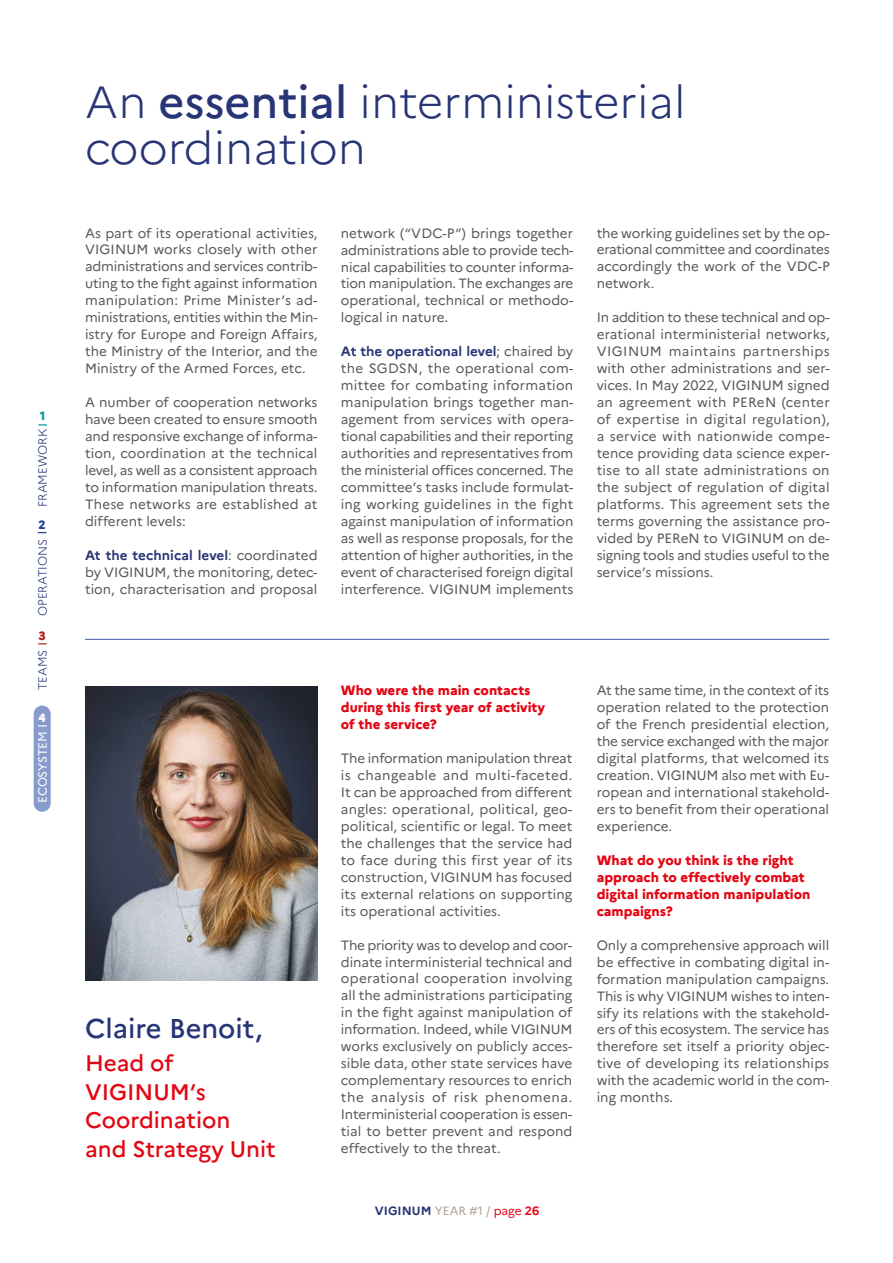
<style>
.page{position:relative;width:893px;height:1263px;background:#fff}
.page>*{position:absolute;margin:0;border:0;box-sizing:border-box;transform-origin:0 0}
.t1{font:300 45px/46.5px "Marianne";color:#273475}
.t2{font:500 27.15px "Marianne";color:#273475}
.t3{font:500 22.5px/28.5px "Marianne";color:#e30613}
.t4{font:13.5px/17px "Marianne";color:#575756;text-align:justify}
.t5{font:800 13.5px/17px "Marianne";color:#e30613}
.t6{font:300 12px "Marianne";color:#273475}
.t7{font:700 12px "Marianne";color:#273475}
.t8{font:12px "Marianne";letter-spacing:-.015em;color:#fff}
.t9{font:800 12px "Marianne";color:#1d3d91}
.t10{font:800 12px "Marianne";color:#af201f}
.t11{font:800 12px "Marianne";color:#fff}
.t12{font:800 12px "Marianne";color:#00939c}
.s1{font-weight:500}
.s2{font-weight:700;color:#273475}
.s3{font-weight:400;color:#b0a096}
.s4{font-weight:400;color:#e30613}
.s5{color:#e30613}
</style>
<div class="page">
<hr style="left:85px;top:639px;width:744px;height:1px;background:#3e57a3">
<img style="left:85px;top:686px;width:232px;height:294px">
<div style="left:34px;top:705px;width:17px;height:107px;background:#879ccd;border-radius:9px"></div>
<p class="t12" style="left:40px;top:409px;width:7px">1</p>
<p class="t6" style="left:35px;top:507px;width:80px;rotate:-90deg">FRAMEWORK</p>
<p class="t9" style="left:39px;top:517px;width:9px">2</p>
<p class="t6" style="left:35px;top:616px;width:79px;rotate:-90deg">OPERATIONS</p>
<p class="t10" style="left:39px;top:629px;width:9px">3</p>
<p class="t6" style="left:35px;top:690px;width:42px;rotate:-90deg">TEAMS</p>
<p class="t11" style="left:39px;top:711px;width:9px">4</p>
<p class="t8" style="left:35px;top:803px;width:73px;rotate:-90deg">ECOSYSTEM</p>
<h1 class="t1" style="left:85px;top:79px;width:602px">An <span class="s1">essential</span> interministerial coordination</h1>
<p class="t4" style="left:85px;top:224px;width:234px">As part of its operational activities, VIGINUM works closely with other administrations and services contrib&shy;uting to the fight against information manipulation: Prime Minister’s ad&shy;ministrations, entities within the Min&shy;istry for Europe and Foreign Affairs, the Ministry of the Interior, and the Ministry of the Armed Forces, etc.</p>
<p class="t4" style="left:85px;top:394px;width:234px">A number of cooperation networks have been created to ensure smooth and responsive exchange of informa&shy;tion, coordination at the technical level, as well as a consistent approach to information manipulation threats.<br>These networks are established at different levels:</p>
<p class="t4" style="left:85px;top:546px;width:234px"><span class="s2">At the technical level</span>: coordinated by VIGINUM, the monitoring, detec&shy;tion, characterisation and proposal</p>
<p class="t4" style="left:341px;top:224px;width:234px">network (“VDC-P”) brings together administrations able to provide tech&shy;nical capabilities to counter informa&shy;tion manipulation. The exchanges are operational, technical or methodo&shy;logical in nature.</p>
<p class="t4" style="left:341px;top:343px;width:234px"><span class="s2">At the operational level</span>; chaired by the SGDSN, the operational com&shy;mittee for combating information manipulation brings together man&shy;agement from services with opera&shy;tional capabilities and their reporting authorities and representatives from the ministerial offices concerned. The committee’s tasks include formulat&shy;ing working guidelines in the fight against manipulation of information as well as response proposals, for the attention of higher authorities, in the event of characterised foreign digital interference. VIGINUM implements</p>
<p class="t4" style="left:597px;top:224px;width:234px">the working guidelines set by the op&shy;erational committee and coordinates accordingly the work of the VDC-P network.</p>
<p class="t4" style="left:597px;top:309px;width:235px">In addition to these technical and op&shy;erational interministerial networks, VIGINUM maintains partnerships with other administrations and ser&shy;vices. In May 2022, VIGINUM signed an agreement with PEReN (center of expertise in digital regulation), a service with nationwide compe&shy;tence providing data science exper&shy;tise to all state administrations on the subject of regulation of digital platforms. This agreement sets the terms governing the assistance pro&shy;vided by PEReN to VIGINUM on de&shy;signing tools and studies useful to the service’s missions.</p>
<h2 class="t2" style="left:85px;top:1012px;width:179px">Claire Benoit,</h2>
<h3 class="t3" style="left:85px;top:1049px;width:192px">Head of<br>VIGINUM’s<br>Coordination and Strategy Unit</h3>
<p class="t5" style="left:341px;top:682px;width:206px">Who were the main contacts during this first year of activity of the service?</p>
<p class="t4" style="left:341px;top:750px;width:233px">The information manipulation threat is changeable and multi-faceted.<br>It can be approached from different angles: operational, political, geo&shy;political, scientific or legal. To meet the challenges that the service had to face during this first year of its construction, VIGINUM has focused its external relations on supporting its operational activities.</p>
<p class="t4" style="left:341px;top:936px;width:233px">The priority was to develop and coor&shy;dinate interministerial technical and operational cooperation involving all the administrations participating in the fight against manipulation of information. Indeed, while VIGINUM works exclusively on publicly acces&shy;sible data, other state services have complementary resources to enrich the analysis of risk phenomena.<br>Interministerial cooperation is essen&shy;tial to better prevent and respond effectively to the threat.</p>
<p class="t7" style="left:375px;top:1203px;width:166px">VIGINUM <span class="s3">YEAR #1 /</span> <span class="s4">page</span> <span class="s5">26</span></p>
<p class="t4" style="left:597px;top:682px;width:234px">At the same time, in the context of its operation related to the protection of the French presidential election, the service exchanged with the major digital platforms, that welcomed its creation. VIGINUM also met with Eu&shy;ropean and international stakehold&shy;ers to benefit from their operational experience.</p>
<p class="t5" style="left:597px;top:852px;width:215px">What do you think is the right approach to effectively combat digital information manipulation campaigns?</p>
<p class="t4" style="left:597px;top:936px;width:234px">Only a comprehensive approach will be effective in combating digital in&shy;formation manipulation campaigns.<br>This is why VIGINUM wishes to inten&shy;sify its relations with the stakehold&shy;ers of this ecosystem. The service has therefore set itself a priority objec&shy;tive of developing its relationships with the academic world in the com&shy;ing months.</p>
</div>
